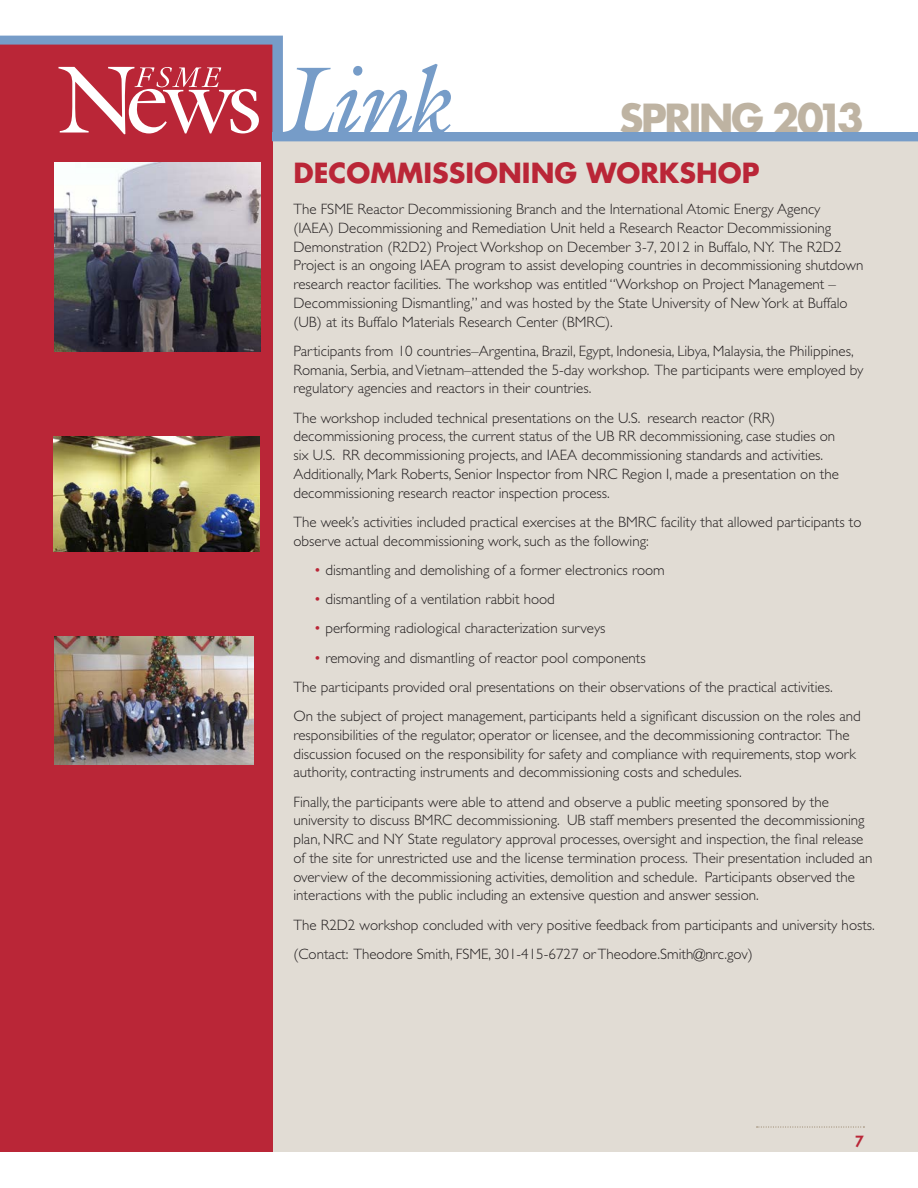
<style>
.page{position:relative;width:918px;height:1188px;background:#fff}
.page>*{position:absolute;margin:0;border:0;box-sizing:border-box;transform-origin:0 0}
.t1{font:700 39px "Futura Std";letter-spacing:-.06em;color:#beb3a2}
.Medium_Head{font:700 27px "Futura Std";color:#ba2637}
.BODY_TEXT_1{font:300 15px/18.8px "Gill Sans Std";color:#231f20}
.t2{font:800 15px "Futura Std";color:#ba2637}
.s1{color:#ba2637}
</style>
<div class="page">
<div style="left:0;top:141px;width:918px;height:1011px;background:#e1dcd4"></div>
<div style="left:0;top:40px;width:272px;height:1112px;background:#ba2637"></div>
<svg style="left:0;top:36px;width:436px;height:99px"></svg>
<div style="left:272px;top:132px;width:646px;height:9px;background:#769cc8"></div>
<svg style="left:282px;top:64px;width:169px;height:68px"></svg>
<svg style="left:58px;top:67px;width:201px;height:67px"></svg>
<svg style="left:757px;top:1126px;width:107px;height:2px"></svg>
<img style="left:54px;top:636px;width:200px;height:128px">
<img style="left:54px;top:162px;width:206px;height:189px">
<img style="left:54px;top:436px;width:206px;height:116px">
<h1 class="t1" style="left:619px;top:92px;width:246px">SPRING 2013</h1>
<p class="Medium_Head" style="left:293px;top:155px;width:468px">DECOMMISSIONING WORKSHOP</p>
<p class="BODY_TEXT_1" style="left:293px;top:200px;width:571px">The FSME Reactor Decommissioning Branch and the International Atomic Energy Agency (IAEA) Decommissioning and Remediation Unit held a Research Reactor Decommissioning Demonstration (R2D2) Project Workshop on December 3-7, 2012 in Buffalo, NY. The R2D2<br>Project is an ongoing IAEA program to assist developing countries in decommissioning shutdown research reactor facilities. The workshop was entitled “Workshop on Project Management – Decommissioning Dismantling,” and was hosted by the State University of New York at Buffalo (UB) at its Buffalo Materials Research Center (BMRC).</p>
<p class="BODY_TEXT_1" style="left:293px;top:342px;width:572px">Participants from 10 countries–Argentina, Brazil, Egypt, Indonesia, Libya, Malaysia, the Philippines,<br>Romania, Serbia, and Vietnam–attended the 5-day workshop. The participants were employed by regulatory agencies and reactors in their countries.</p>
<p class="BODY_TEXT_1" style="left:293px;top:408px;width:547px">The workshop included technical presentations on the U.S. research reactor (RR) decommissioning process, the current status of the UB RR decommissioning, case studies on six U.S. RR decommissioning projects, and IAEA decommissioning standards and activities.<br>Additionally, Mark Roberts, Senior Inspector from NRC Region I, made a presentation on the decommissioning research reactor inspection process.</p>
<p class="BODY_TEXT_1" style="left:293px;top:513px;width:570px">The week’s activities included practical exercises at the BMRC facility that allowed participants to observe actual decommissioning work, such as the following:</p>
<p class="BODY_TEXT_1" style="left:314px;top:561px;width:353px"><span class="s1">•</span> dismantling and demolishing of a former electronics room</p>
<p class="BODY_TEXT_1" style="left:314px;top:590px;width:243px"><span class="s1">•</span> dismantling of a ventilation rabbit hood</p>
<p class="BODY_TEXT_1" style="left:314px;top:619px;width:293px"><span class="s1">•</span> performing radiological characterization surveys</p>
<p class="BODY_TEXT_1" style="left:314px;top:648px;width:334px"><span class="s1">•</span> removing and dismantling of reactor pool components</p>
<p class="BODY_TEXT_1" style="left:293px;top:678px;width:541px">The participants provided oral presentations on their observations of the practical activities.</p>
<p class="BODY_TEXT_1" style="left:293px;top:707px;width:569px">On the subject of project management, participants held a significant discussion on the roles and responsibilities of the regulator, operator or licensee, and the decommissioning contractor. The discussion focused on the responsibility for safety and compliance with requirements, stop work authority, contracting instruments and decommissioning costs and schedules.</p>
<p class="BODY_TEXT_1" style="left:293px;top:792px;width:580px">Finally, the participants were able to attend and observe a public meeting sponsored by the university to discuss BMRC decommissioning. UB staff members presented the decommissioning plan, NRC and NY State regulatory approval processes, oversight and inspection, the final release of the site for unrestricted use and the license termination process. Their presentation included an overview of the decommissioning activities, demolition and schedule. Participants observed the interactions with the public including an extensive question and answer session.</p>
<p class="BODY_TEXT_1" style="left:293px;top:915px;width:583px">The R2D2 workshop concluded with very positive feedback from participants and university hosts.</p>
<p class="BODY_TEXT_1" style="left:293px;top:945px;width:461px">(Contact: Theodore Smith, FSME, 301-415-6727 or Theodore.Smith@nrc.gov)</p>
<p class="t2" style="left:855px;top:1132px;width:10px">7</p>
</div>
